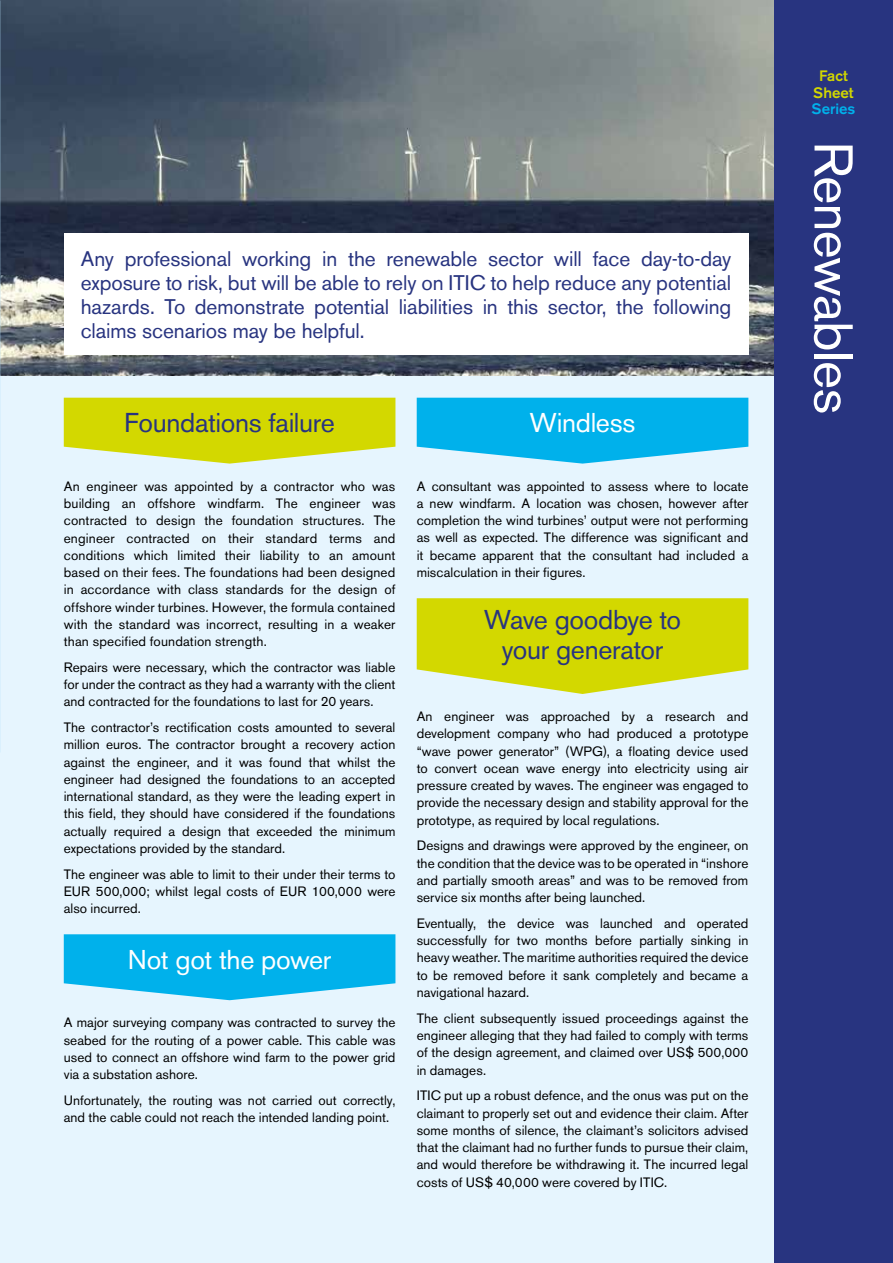
<style>
.page{position:relative;width:893px;height:1263px;background:#fff}
.page>*{position:absolute;margin:0;border:0;box-sizing:border-box;transform-origin:0 0}
.t1{font:54px "Akzidenz Grotesk BE";letter-spacing:-.015em;color:#fff}
.t2{font:27px/30px "Akzidenz Grotesk BE";letter-spacing:-.015em;color:#283480;text-align:center}
.t3{font:27px "Akzidenz Grotesk BE";letter-spacing:-.015em;color:#fff}
.t4{font:21px/24px "Akzidenz Grotesk BE";letter-spacing:-.005em;color:#283480;text-align:justify}
.t5{font:500 15px/16.5px "Akzidenz Grotesk BE";color:#d3d800;text-align:center}
.t6{font:500 15px "Akzidenz Grotesk BE";color:#00b1eb}
.t7{font:13.5px/17.2px "Akzidenz Grotesk BE";color:#000;text-align:justify}
</style>
<div class="page">
<div style="left:774px;top:0;width:119px;height:1263px;background:#283480"></div>
<img style="left:0;top:0;width:774px;height:376px">
<div style="left:0;top:376px;width:774px;height:887px;background:#e6f5fe"></div>
<svg style="left:64px;top:398px;width:331px;height:66px;background:#d5db22"></svg>
<svg style="left:417px;top:398px;width:331px;height:66px;background:#1ebaed"></svg>
<svg style="left:417px;top:598px;width:331px;height:96px;background:#d5db21"></svg>
<svg style="left:64px;top:934px;width:331px;height:66px;background:#1db9ed"></svg>
<div style="left:64px;top:233px;width:684px;height:122px;background:#fff"></div>
<p class="t4" style="left:81px;top:247px;width:652px">Any professional working in the renewable sector will face day-to-day exposure to risk, but will be able to rely on ITIC to help reduce any potential hazards. To demonstrate potential liabilities in this sector, the following claims scenarios may be helpful.</p>
<h2 class="t2" style="left:124px;top:408px;width:212px">Foundations failure</h2>
<p class="t7" style="left:64px;top:477px;width:333px">An engineer was appointed by a contractor who was building an offshore windfarm. The engineer was contracted to design the foundation structures. The engineer contracted on their standard terms and conditions which limited their liability to an amount based on their fees. The foundations had been designed in accordance with class standards for the design of offshore winder turbines. However, the formula contained with the standard was incorrect, resulting in a weaker than specified foundation strength.</p>
<p class="t7" style="left:64px;top:659px;width:333px">Repairs were necessary, which the contractor was liable for under the contract as they had a warranty with the client and contracted for the foundations to last for 20 years.</p>
<p class="t7" style="left:64px;top:719px;width:333px">The contractor’s rectification costs amounted to several million euros. The contractor brought a recovery action against the engineer, and it was found that whilst the engineer had designed the foundations to an accepted international standard, as they were the leading expert in this field, they should have considered if the foundations actually required a design that exceeded the minimum expectations provided by the standard.</p>
<p class="t7" style="left:64px;top:865px;width:333px">The engineer was able to limit to their under their terms to EUR 500,000; whilst legal costs of EUR 100,000 were also incurred.</p>
<h2 class="t3" style="left:128px;top:943px;width:205px">Not got the power</h2>
<p class="t7" style="left:64px;top:1014px;width:333px">A major surveying company was contracted to survey the seabed for the routing of a power cable. This cable was used to connect an offshore wind farm to the power grid via a substation ashore.</p>
<p class="t7" style="left:64px;top:1092px;width:333px">Unfortunately, the routing was not carried out correctly, and the cable could not reach the intended landing point.</p>
<h2 class="t3" style="left:530px;top:407px;width:107px">Windless</h2>
<p class="t7" style="left:417px;top:477px;width:333px">A consultant was appointed to assess where to locate a new windfarm. A location was chosen, however after completion the wind turbines’ output were not performing as well as expected. The difference was significant and it became apparent that the consultant had included a miscalculation in their figures.</p>
<h2 class="t2" style="left:484px;top:604px;width:199px">Wave goodbye to your generator</h2>
<p class="t7" style="left:417px;top:708px;width:333px">An engineer was approached by a research and development company who had produced a prototype “wave power generator” (WPG), a floating device used to convert ocean wave energy into electricity using air pressure created by waves. The engineer was engaged to provide the necessary design and stability approval for the prototype, as required by local regulations.</p>
<p class="t7" style="left:417px;top:837px;width:333px">Designs and drawings were approved by the engineer, on the condition that the device was to be operated in “inshore and partially smooth areas” and was to be removed from service six months after being launched.</p>
<p class="t7" style="left:417px;top:915px;width:333px">Eventually, the device was launched and operated successfully for two months before partially sinking in heavy weather. The maritime authorities required the device to be removed before it sank completely and became a navigational hazard.</p>
<p class="t7" style="left:417px;top:1009px;width:333px">The client subsequently issued proceedings against the engineer alleging that they had failed to comply with terms of the design agreement, and claimed over US$ 500,000 in damages.</p>
<p class="t7" style="left:417px;top:1087px;width:333px">ITIC put up a robust defence, and the onus was put on the claimant to properly set out and evidence their claim. After some months of silence, the claimant’s solicitors advised that the claimant had no further funds to pursue their claim, and would therefore be withdrawing it. The incurred legal costs of US$ 40,000 were covered by ITIC.</p>
<p class="t5" style="left:813px;top:67px;width:42px">Fact<br>Sheet</p>
<p class="t6" style="left:812px;top:100px;width:45px">Series</p>
<h1 class="t1" style="left:865px;top:141px;width:274px;rotate:90deg">Renewables</h1>
</div>
